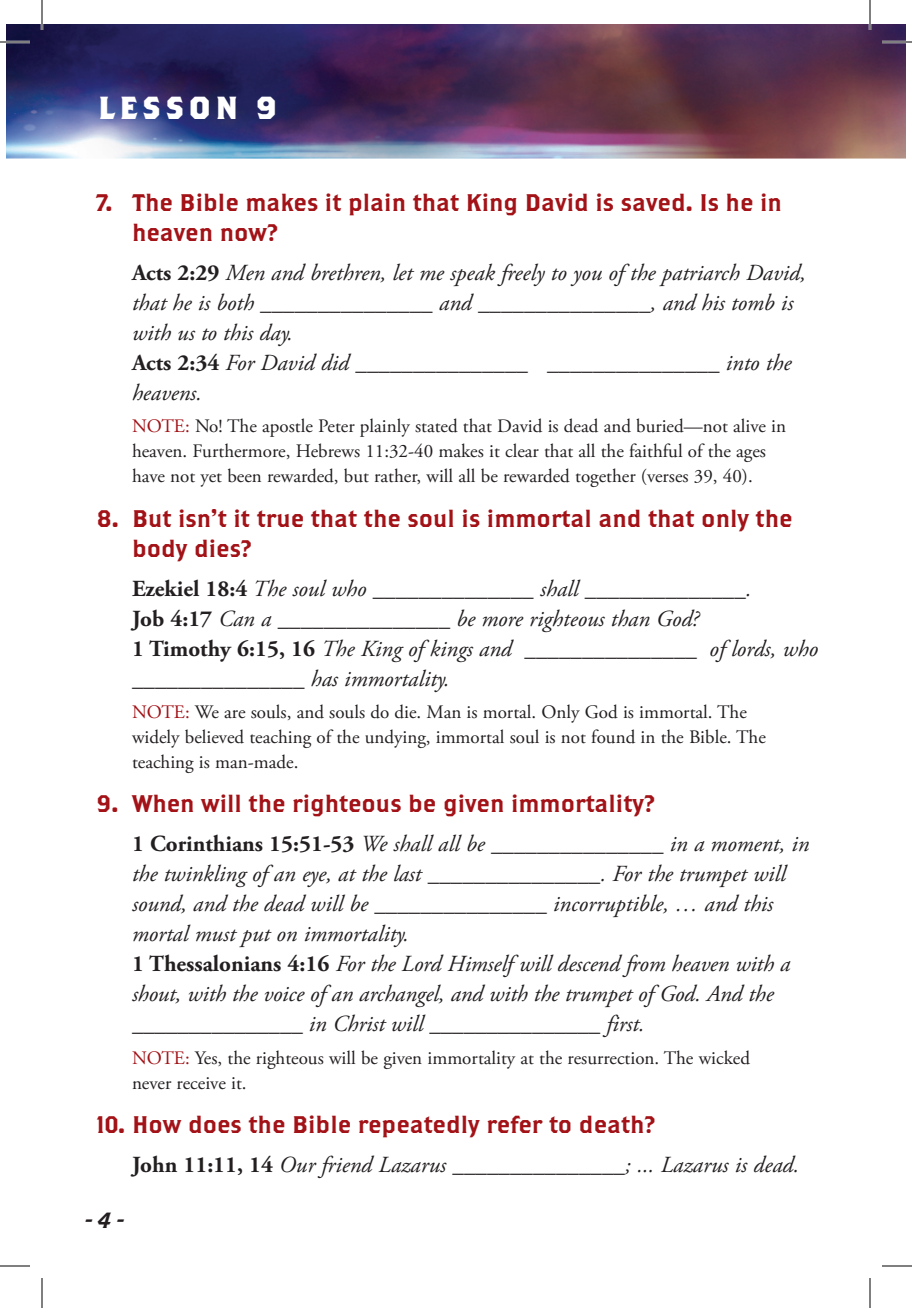
<style>
.page{position:relative;width:912px;height:1308px;background:#fff}
.page>*{position:absolute;margin:0;border:0;box-sizing:border-box;transform-origin:0 0}
.t1{font:700 31.8px "Brothers OT";letter-spacing:.15em;color:#fff}
.QUESTION{font:24px/30px "Brothers OT";color:#a21217}
.VERSES{font:italic 23px/30px "Adobe Garamond Pro";color:#231f20}
.t2{font:22px "Brothers OT Super Slant";color:#231f20}
.NOTE{font:19px/25px "Adobe Garamond Pro";color:#231f20}
.s1{font-weight:700;font-style:normal}
.s2{color:#a21217}
</style>
<div class="page">
<img style="left:6px;top:24px;width:900px;height:134px">
<hr style="left:0;top:41px;width:30px;height:2px;background:#fff">
<hr style="left:882px;top:41px;width:30px;height:2px;background:#fff">
<hr style="left:41px;top:0;width:2px;height:30px;background:#fff">
<hr style="left:869px;top:0;width:2px;height:30px;background:#fff">
<hr style="left:0;top:42px;width:30px;height:1px;background:#000">
<hr style="left:882px;top:42px;width:30px;height:1px;background:#000">
<hr style="left:0;top:1266px;width:30px;height:1px;background:#000">
<hr style="left:882px;top:1266px;width:30px;height:1px;background:#000">
<hr style="left:42px;top:0;width:1px;height:30px;background:#000">
<hr style="left:42px;top:1278px;width:1px;height:30px;background:#000">
<hr style="left:870px;top:0;width:1px;height:30px;background:#000">
<hr style="left:870px;top:1278px;width:1px;height:30px;background:#000">
<p class="t1" style="left:98px;top:93px;width:180px">LESSON 9</p>
<p class="QUESTION" style="left:132px;top:189px;width:651px;text-indent:-36px">7. The Bible makes it plain that King David is saved. Is he in heaven now?</p>
<p class="VERSES" style="left:132px;top:259px;width:675px"><span class="s1">Acts 2:29</span> Men and brethren, let me speak freely to you of the patriarch David, that he is both _______________ and _______________, and his tomb is with us to this day.</p>
<p class="VERSES" style="left:132px;top:349px;width:661px"><span class="s1">Acts 2:34</span> For David did _______________ _______________ into the heavens.</p>
<p class="NOTE" style="left:132px;top:415px;width:656px"><span class="s2">NOTE:</span> No! The apostle Peter plainly stated that David is dead and buried—not alive in heaven. Furthermore, Hebrews 11:32-40 makes it clear that all the faithful of the ages have not yet been rewarded, but rather, will all be rewarded together (verses 39, 40).</p>
<p class="QUESTION" style="left:132px;top:505px;width:662px;text-indent:-36px">8. But isn’t it true that the soul is immortal and that only the body dies?</p>
<p class="VERSES" style="left:132px;top:574px;width:621px"><span class="s1">Ezekiel 18:4</span> The soul who ______________ shall ______________.</p>
<p class="VERSES" style="left:132px;top:604px;width:569px"><span class="s1">Job 4:17</span> Can a _______________ be more righteous than God?</p>
<p class="VERSES" style="left:132px;top:634px;width:688px"><span class="s1">1 Timothy 6:15, 16</span> The King of kings and _______________ of lords, who _______________ has immortality.</p>
<p class="NOTE" style="left:132px;top:700px;width:635px"><span class="s2">NOTE:</span> We are souls, and souls do die. Man is mortal. Only God is immortal. The widely believed teaching of the undying, immortal soul is not found in the Bible. The teaching is man-made.</p>
<p class="QUESTION" style="left:96px;top:790px;width:560px">9. When will the righteous be given immortality?</p>
<p class="VERSES" style="left:132px;top:830px;width:679px"><span class="s1">1 Corinthians 15:51-53</span> We shall all be _______________ in a moment, in the twinkling of an eye, at the last _______________. For the trumpet will sound, and the dead will be _______________ incorruptible, … and this mortal must put on immortality.<br><span class="s1">1 Thessalonians 4:16</span> For the Lord Himself will descend from heaven with a shout, with the voice of an archangel, and with the trumpet of God. And the _______________ in Christ will _______________ first.</p>
<p class="NOTE" style="left:132px;top:1046px;width:620px"><span class="s2">NOTE:</span> Yes, the righteous will be given immortality at the resurrection. The wicked never receive it.</p>
<p class="QUESTION" style="left:96px;top:1111px;width:561px">10. How does the Bible repeatedly refer to death?</p>
<p class="VERSES" style="left:132px;top:1150px;width:669px"><span class="s1">John 11:11, 14</span> Our friend Lazarus _______________; ... Lazarus is dead.</p>
<p class="t2" style="left:85px;top:1210px;width:41px">- 4 -</p>
</div>
